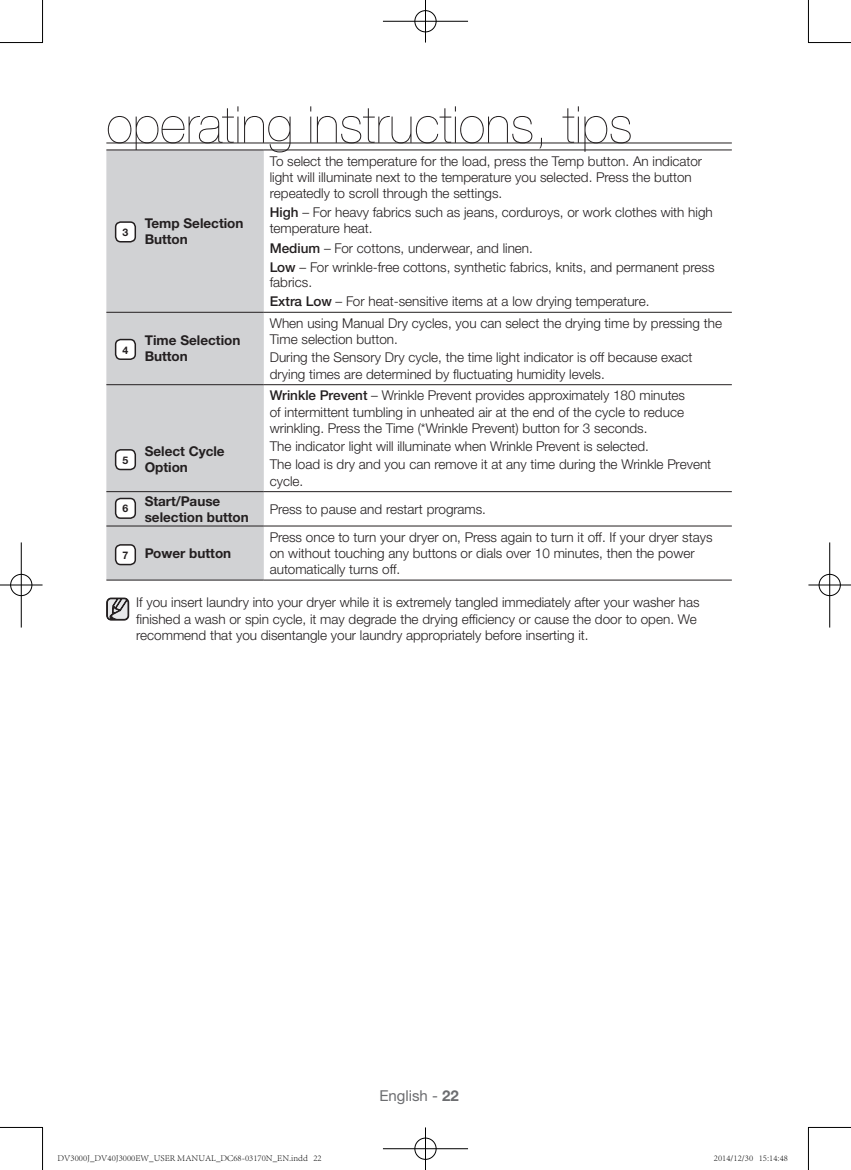
<style>
.page{position:relative;width:851px;height:1170px;background:#fff}
.page>*{position:absolute;margin:0;border:0;box-sizing:border-box;transform-origin:0 0}
.t1{font:200 51px "Helvetica Neue LTW1 G";color:#231f20}
.t2{font:15px "Helvetica Neue LTW1 G";color:#6c6d70}
.t3{font:300 13.5px/16.2px "Helvetica Neue LTW1 G";color:#231f20}
.t4{font:700 13.5px/16.2px "Helvetica Neue LTW1 G";color:#231f20}
.t5{font:700 10.5px "Helvetica Neue";color:#231f20}
.t6{font:300 9px "Adobe Song Std";color:#000}
.s1{font-weight:500}
.s2{font-weight:700}
</style>
<div class="page">
<hr style="left:106px;top:143px;width:625px;height:1px;background:#231f20">
<div style="left:106px;top:151px;width:158px;height:428px;background:#d1d2d4"></div>
<hr style="left:106px;top:150px;width:158px;height:1px;background:#231f20">
<hr style="left:264px;top:150px;width:467px;height:1px;background:#231f20">
<hr style="left:106px;top:312px;width:158px;height:1px;background:#231f20">
<hr style="left:264px;top:312px;width:467px;height:1px;background:#231f20">
<hr style="left:106px;top:384px;width:158px;height:1px;background:#231f20">
<hr style="left:264px;top:384px;width:467px;height:1px;background:#231f20">
<hr style="left:106px;top:491px;width:158px;height:1px;background:#231f20">
<hr style="left:264px;top:491px;width:467px;height:1px;background:#231f20">
<hr style="left:106px;top:525px;width:158px;height:1px;background:#231f20">
<hr style="left:264px;top:525px;width:467px;height:1px;background:#231f20">
<hr style="left:106px;top:579px;width:158px;height:1px;background:#231f20">
<hr style="left:264px;top:579px;width:467px;height:1px;background:#231f20">
<div style="left:116px;top:545px;width:19px;height:19px;background:#fff;border-radius:5px"></div>
<div style="left:115px;top:544px;width:21px;height:21px;border:2px solid #231f20;border-radius:5px"></div>
<div style="left:116px;top:498px;width:19px;height:20px;background:#fff;border-radius:5px"></div>
<div style="left:115px;top:497px;width:21px;height:22px;border:2px solid #231f20;border-radius:5px"></div>
<div style="left:116px;top:339px;width:19px;height:20px;background:#fff;border-radius:5px"></div>
<div style="left:115px;top:339px;width:21px;height:21px;border:2px solid #231f20;border-radius:5px"></div>
<div style="left:116px;top:450px;width:19px;height:19px;background:#fff;border-radius:5px"></div>
<div style="left:115px;top:449px;width:21px;height:21px;border:2px solid #231f20;border-radius:5px"></div>
<div style="left:116px;top:222px;width:19px;height:20px;background:#fff;border-radius:5px"></div>
<div style="left:115px;top:221px;width:21px;height:21px;border:2px solid #231f20;border-radius:5px"></div>
<svg style="left:106px;top:597px;width:23px;height:24px"></svg>
<hr style="left:0;top:42px;width:43px;height:1px;background:#000">
<hr style="left:808px;top:42px;width:42px;height:1px;background:#000">
<hr style="left:0;top:1127px;width:43px;height:1px;background:#000">
<hr style="left:808px;top:1127px;width:42px;height:1px;background:#000">
<hr style="left:42px;top:0;width:1px;height:43px;background:#000">
<hr style="left:42px;top:1127px;width:1px;height:42px;background:#000">
<hr style="left:808px;top:0;width:1px;height:43px;background:#000">
<hr style="left:808px;top:1127px;width:1px;height:42px;background:#000">
<div style="left:414px;top:10px;width:23px;height:23px;border:2px solid #fff;border-radius:50%"></div>
<hr style="left:383px;top:20px;width:85px;height:2px;background:#fff">
<hr style="left:424px;top:0;width:2px;height:43px;background:#fff">
<div style="left:414px;top:10px;width:22px;height:22px;border:1px solid #000;border-radius:50%"></div>
<hr style="left:383px;top:21px;width:85px;height:1px;background:#000">
<hr style="left:425px;top:0;width:1px;height:43px;background:#000">
<div style="left:414px;top:1136px;width:23px;height:24px;border:2px solid #fff;border-radius:50%"></div>
<hr style="left:383px;top:1147px;width:85px;height:2px;background:#fff">
<hr style="left:424px;top:1127px;width:2px;height:42px;background:#fff">
<div style="left:414px;top:1137px;width:22px;height:22px;border:1px solid #000;border-radius:50%"></div>
<hr style="left:383px;top:1148px;width:85px;height:1px;background:#000">
<hr style="left:425px;top:1127px;width:1px;height:42px;background:#000">
<div style="left:10px;top:573px;width:23px;height:23px;border:2px solid #fff;border-radius:50%"></div>
<hr style="left:0;top:584px;width:43px;height:2px;background:#fff">
<hr style="left:20px;top:542px;width:2px;height:85px;background:#fff">
<div style="left:10px;top:574px;width:22px;height:21px;border:1px solid #000;border-radius:50%"></div>
<hr style="left:0;top:584px;width:43px;height:1px;background:#000">
<hr style="left:21px;top:542px;width:1px;height:85px;background:#000">
<div style="left:817px;top:573px;width:24px;height:23px;border:2px solid #fff;border-radius:50%"></div>
<hr style="left:808px;top:584px;width:42px;height:2px;background:#fff">
<hr style="left:828px;top:542px;width:2px;height:85px;background:#fff">
<div style="left:818px;top:574px;width:22px;height:21px;border:1px solid #000;border-radius:50%"></div>
<hr style="left:808px;top:584px;width:42px;height:1px;background:#000">
<hr style="left:829px;top:542px;width:1px;height:85px;background:#000">
<p class="t1" style="left:106px;top:95px;width:527px">operating instructions, tips</p>
<p class="t5" style="left:122px;top:226px;width:7px">3</p>
<p class="t5" style="left:122px;top:343px;width:7px">4</p>
<p class="t5" style="left:122px;top:453px;width:7px">5</p>
<p class="t5" style="left:122px;top:502px;width:7px">6</p>
<p class="t5" style="left:122px;top:548px;width:7px">7</p>
<p class="t4" style="left:145px;top:215px;width:100px">Temp Selection<br>Button</p>
<p class="t4" style="left:145px;top:332px;width:97px">Time Selection<br>Button</p>
<p class="t4" style="left:145px;top:442px;width:81px">Select Cycle<br>Option</p>
<p class="t3" style="left:270px;top:153px;width:434px">To select the temperature for the load, press the Temp button. An indicator light will illuminate next to the temperature you selected. Press the button repeatedly to scroll through the settings.</p>
<p class="t3" style="left:270px;top:204px;width:444px"><span class="s1">High</span> – For heavy fabrics such as jeans, corduroys, or work clothes with high temperature heat.</p>
<p class="t3" style="left:270px;top:238px;width:446px;line-height:19.2px"><span class="s1">Medium</span> – For cottons, underwear, and linen.<br><span class="s1">Low</span> – For wrinkle-free cottons, synthetic fabrics, knits, and permanent press</p>
<p class="t3" style="left:270px;top:272px;width:381px;line-height:19.2px">fabrics.<br><span class="s1">Extra Low</span> – For heat-sensitive items at a low drying temperature.</p>
<p class="t3" style="left:270px;top:315px;width:453px">When using Manual Dry cycles, you can select the drying time by pressing the<br>Time selection button.</p>
<p class="t3" style="left:270px;top:349px;width:424px">During the Sensory Dry cycle, the time light indicator is off because exact drying times are determined by fluctuating humidity levels.</p>
<p class="t3" style="left:270px;top:387px;width:416px;text-align:justify"><span class="s1">Wrinkle Prevent</span> – Wrinkle Prevent provides approximately 180 minutes of intermittent tumbling in unheated air at the end of the cycle to reduce wrinkling. Press the Time (*Wrinkle Prevent) button for 3 seconds.</p>
<p class="t3" style="left:270px;top:437px;width:443px;line-height:18.3px">The indicator light will illuminate when Wrinkle Prevent is selected.<br>The load is dry and you can remove it at any time during the Wrinkle Prevent</p>
<p class="t3" style="left:270px;top:472px;width:35px">cycle.</p>
<p class="t4" style="left:145px;top:492px;width:106px">Start/Pause selection button</p>
<p class="t3" style="left:270px;top:500px;width:218px">Press to pause and restart programs.</p>
<p class="t4" style="left:145px;top:545px;width:88px">Power button</p>
<p class="t3" style="left:270px;top:528px;width:444px">Press once to turn your dryer on, Press again to turn it off. If your dryer stays on without touching any buttons or dials over 10 minutes, then the power automatically turns off.</p>
<p class="t3" style="left:136px;top:594px;width:565px">If you insert laundry into your dryer while it is extremely tangled immediately after your washer has finished a wash or spin cycle, it may degrade the drying efficiency or cause the door to open. We recommend that you disentangle your laundry appropriately before inserting it.</p>
<p class="t2" style="left:379px;top:1086px;width:81px">English - <span class="s2">22</span></p>
<p class="t6" style="left:58px;top:1152px;width:265px">DV3000J_DV40J3000EW_USER MANUAL_DC68-03170N_EN.indd 22</p>
<p class="t6" style="left:713px;top:1152px;width:76px">2014/12/30 15:14:48</p>
</div>
